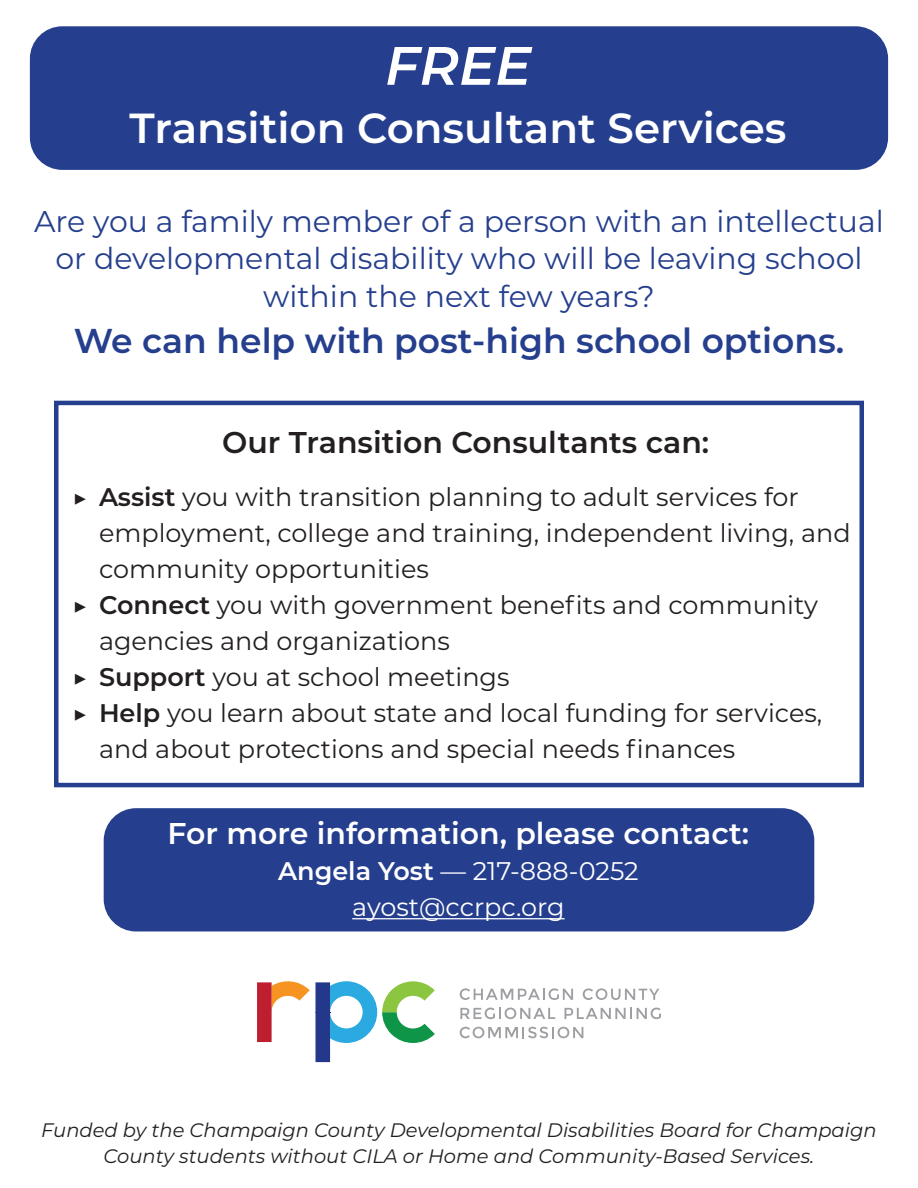
<style>
.page{position:relative;width:918px;height:1188px;background:#fff}
.page>*{position:absolute;margin:0;border:0;box-sizing:border-box;transform-origin:0 0}
.t1{font:italic 600 54px "Montserrat";color:#fff}
.t2{font:600 42px "Montserrat";color:#fff}
.t3{font:600 34.5px "Montserrat";color:#253f8e}
.t4{font:30px/37.5px "Montserrat";color:#253f8e;text-align:center}
.t5{font:600 30px "Montserrat";color:#fff}
.t6{font:600 30px "Montserrat";color:#231f20}
.t7{font:25.5px/36px "Montserrat";color:#231f20}
.t8{font:25.5px "Montserrat";color:#fff}
.t9{font:italic 19.5px/25.5px "Montserrat";color:#231f20;text-align:center}
.s1{font-weight:600}
</style>
<div class="page">
<svg style="left:54px;top:400px;width:810px;height:388px"></svg>
<div style="left:104px;top:808px;width:710px;height:123px;background:#253f8e;border-radius:32px"></div>
<hr style="left:352px;top:918px;width:213px;height:1px;background:#fff">
<svg style="left:460px;top:988px;width:113px;height:12px"></svg>
<svg style="left:583px;top:988px;width:76px;height:12px"></svg>
<svg style="left:460px;top:1008px;width:95px;height:11px"></svg>
<svg style="left:564px;top:1008px;width:97px;height:11px"></svg>
<svg style="left:460px;top:1027px;width:123px;height:11px"></svg>
<svg style="left:257px;top:981px;width:178px;height:81px"></svg>
<div style="left:30px;top:26px;width:858px;height:144px;background:#253f8e;border-radius:32px"></div>
<p class="t1" style="left:385px;top:27px;width:148px">FREE</p>
<p class="t2" style="left:130px;top:99px;width:658px">Transition Consultant Services</p>
<p class="t4" style="left:34px;top:201px;width:851px">Are you a family member of a person with an intellectual or developmental disability who will be leaving school within the next few years?</p>
<p class="t3" style="left:74px;top:316px;width:772px">We can help with post-high school options.</p>
<p class="t6" style="left:222px;top:421px;width:488px">Our Transition Consultants can:</p>
<p class="t7" style="left:99px;top:478px;width:753px;text-indent:-27px">▶ <span class="s1">Assist</span> you with transition planning to adult services for employment, college and training, independent living, and community opportunities</p>
<p class="t7" style="left:99px;top:586px;width:720px;text-indent:-27px">▶ <span class="s1">Connect</span> you with government benefits and community agencies and organizations</p>
<p class="t7" style="left:72px;top:658px;width:439px">▶ <span class="s1">Support</span> you at school meetings</p>
<p class="t7" style="left:99px;top:694px;width:725px;text-indent:-27px">▶ <span class="s1">Help</span> you learn about state and local funding for services, and about protections and special needs finances</p>
<p class="t5" style="left:168px;top:812px;width:583px">For more information, please contact:</p>
<p class="t8" style="left:278px;top:854px;width:362px"><span class="s1">Angela Yost</span> — 217-888-0252</p>
<p class="t8" style="left:352px;top:890px;width:214px">ayost@ccrpc.org</p>
<p class="t9" style="left:41px;top:1117px;width:837px">Funded by the Champaign County Developmental Disabilities Board for Champaign<br>County students without CILA or Home and Community-Based Services.</p>
</div>
